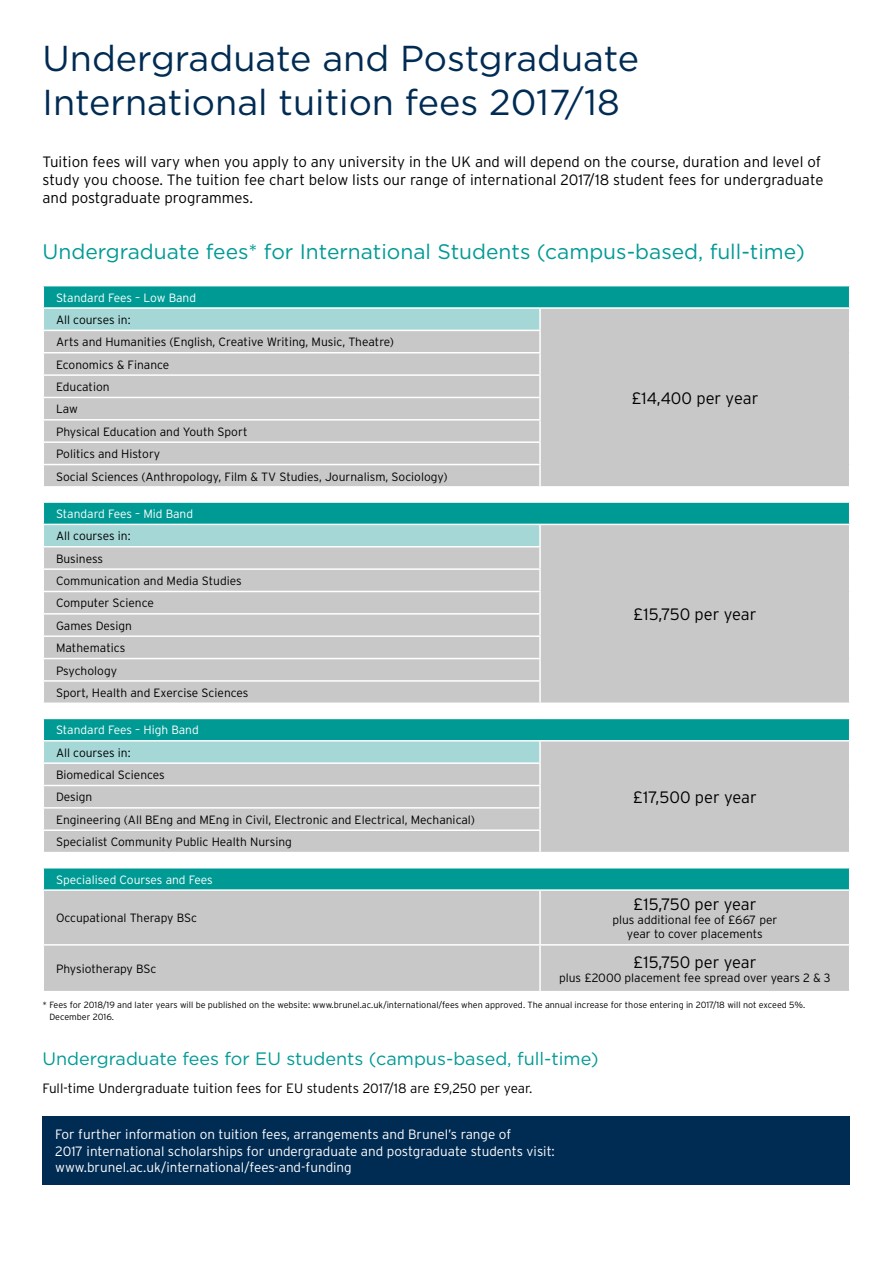
<style>
.page{position:relative;width:893px;height:1263px;background:#fff}
.page>*{position:absolute;margin:0;border:0;box-sizing:border-box;transform-origin:0 0}
.t1{font:36px/43.2px "Gotham";color:#002b53}
.Head{font:21px "Gotham";color:#009a95}
.Head-2{font:18px "Gotham";color:#009a95}
.Table_price{font:300 16.5px "Interstate";color:#000}
.Body{font:300 15px/18px "Interstate";color:#000}
.Body-2{font:300 13.5px/16.2px "Interstate";color:#fff}
.Body-3{font:300 13.5px "Interstate";color:#000}
.Placement{font:300 12px/14.4px "Interstate";color:#000;text-align:center}
.t2{font:300 12px "Interstate";color:#fff}
.t3{font:300 9px/12px "Interstate";color:#000}
</style>
<div class="page">
<div style="left:43px;top:286px;width:807px;height:22px;background:#009a95"></div>
<div style="left:44px;top:309px;width:805px;height:682px;background:#c8c8c8"></div>
<svg style="left:44px;top:488px;width:805px;height:13px"></svg>
<svg style="left:44px;top:503px;width:805px;height:386px;background:#a8c5c5"></svg>
<hr style="left:43px;top:307px;width:497px;height:2px;background:#fff">
<hr style="left:540px;top:307px;width:310px;height:2px;background:#fff">
<hr style="left:43px;top:330px;width:498px;height:1px;background:#fff">
<hr style="left:43px;top:352px;width:498px;height:1px;background:#fff">
<hr style="left:43px;top:374px;width:498px;height:2px;background:#fff">
<hr style="left:43px;top:397px;width:498px;height:1px;background:#fff">
<hr style="left:43px;top:419px;width:498px;height:2px;background:#fff">
<hr style="left:43px;top:441px;width:498px;height:2px;background:#fff">
<hr style="left:43px;top:464px;width:498px;height:1px;background:#fff">
<hr style="left:539px;top:547px;width:2px;height:21px;background:#fff">
<hr style="left:43px;top:568px;width:498px;height:2px;background:#fff">
<hr style="left:539px;top:570px;width:2px;height:21px;background:#fff">
<hr style="left:43px;top:591px;width:498px;height:1px;background:#fff">
<hr style="left:539px;top:592px;width:2px;height:21px;background:#fff">
<hr style="left:43px;top:613px;width:498px;height:2px;background:#fff">
<hr style="left:539px;top:615px;width:2px;height:20px;background:#fff">
<hr style="left:43px;top:635px;width:498px;height:2px;background:#fff">
<hr style="left:539px;top:637px;width:2px;height:21px;background:#fff">
<hr style="left:43px;top:658px;width:498px;height:1px;background:#fff">
<hr style="left:539px;top:659px;width:2px;height:21px;background:#fff">
<hr style="left:43px;top:680px;width:498px;height:2px;background:#fff">
<hr style="left:539px;top:682px;width:2px;height:20px;background:#fff">
<hr style="left:539px;top:764px;width:2px;height:21px;background:#fff">
<hr style="left:43px;top:785px;width:498px;height:1px;background:#fff">
<hr style="left:539px;top:786px;width:2px;height:21px;background:#fff">
<hr style="left:43px;top:807px;width:498px;height:2px;background:#fff">
<hr style="left:539px;top:809px;width:2px;height:20px;background:#fff">
<hr style="left:43px;top:829px;width:498px;height:2px;background:#fff">
<hr style="left:539px;top:831px;width:2px;height:21px;background:#fff">
<hr style="left:43px;top:889px;width:497px;height:2px;background:#fff">
<hr style="left:540px;top:889px;width:310px;height:2px;background:#fff">
<hr style="left:539px;top:891px;width:2px;height:53px;background:#fff">
<hr style="left:43px;top:944px;width:497px;height:1px;background:#fff">
<hr style="left:540px;top:944px;width:310px;height:1px;background:#fff">
<hr style="left:539px;top:945px;width:2px;height:46px;background:#fff">
<hr style="left:539px;top:309px;width:2px;height:21px;background:#fff">
<hr style="left:539px;top:331px;width:2px;height:21px;background:#fff">
<hr style="left:539px;top:353px;width:2px;height:21px;background:#fff">
<hr style="left:539px;top:376px;width:2px;height:21px;background:#fff">
<hr style="left:539px;top:398px;width:2px;height:21px;background:#fff">
<hr style="left:539px;top:421px;width:2px;height:20px;background:#fff">
<hr style="left:539px;top:443px;width:2px;height:21px;background:#fff">
<hr style="left:539px;top:465px;width:2px;height:21px;background:#fff">
<hr style="left:540px;top:524px;width:310px;height:1px;background:#fff">
<hr style="left:540px;top:740px;width:310px;height:1px;background:#fff">
<hr style="left:43px;top:524px;width:497px;height:1px;background:#fff">
<hr style="left:539px;top:525px;width:2px;height:21px;background:#fff">
<hr style="left:43px;top:546px;width:498px;height:1px;background:#fff">
<hr style="left:43px;top:740px;width:497px;height:1px;background:#fff">
<hr style="left:539px;top:741px;width:2px;height:21px;background:#fff">
<hr style="left:43px;top:762px;width:498px;height:2px;background:#fff">
<hr style="left:43px;top:486px;width:497px;height:2px;background:#fff">
<hr style="left:540px;top:486px;width:310px;height:2px;background:#fff">
<svg style="left:539px;top:488px;width:2px;height:13px"></svg>
<hr style="left:43px;top:501px;width:497px;height:2px;background:#fff">
<hr style="left:540px;top:501px;width:310px;height:2px;background:#fff">
<hr style="left:43px;top:702px;width:497px;height:2px;background:#fff">
<hr style="left:540px;top:702px;width:310px;height:2px;background:#fff">
<svg style="left:539px;top:704px;width:2px;height:14px"></svg>
<hr style="left:43px;top:718px;width:497px;height:1px;background:#fff">
<hr style="left:540px;top:718px;width:310px;height:1px;background:#fff">
<hr style="left:43px;top:852px;width:497px;height:1px;background:#fff">
<svg style="left:43px;top:286px;width:1px;height:583px"></svg>
<hr style="left:540px;top:852px;width:310px;height:1px;background:#fff">
<svg style="left:539px;top:853px;width:2px;height:14px"></svg>
<svg style="left:849px;top:286px;width:1px;height:583px"></svg>
<hr style="left:43px;top:867px;width:497px;height:1px;background:#fff">
<hr style="left:540px;top:867px;width:310px;height:1px;background:#fff">
<div style="left:43px;top:1116px;width:807px;height:68px;background:#002b53"></div>
<p class="t1" style="left:43px;top:36px;width:598px">Undergraduate and Postgraduate<br>International tuition fees 2017/18</p>
<p class="Body" style="left:43px;top:152px;width:782px">Tuition fees will vary when you apply to any university in the UK and will depend on the course, duration and level of study you choose. The tuition fee chart below lists our range of international 2017/18 student fees for undergraduate and postgraduate programmes.</p>
<p class="Head" style="left:43px;top:238px;width:764px">Undergraduate fees* for International Students (campus-based, full-time)</p>
<p class="t2" style="left:56px;top:290px;width:142px">Standard Fees – Low Band</p>
<p class="Placement" style="left:56px;top:312px;width:76px">All courses in:</p>
<p class="Placement" style="left:56px;top:335px;width:340px">Arts and Humanities (English, Creative Writing, Music, Theatre)</p>
<p class="Placement" style="left:56px;top:357px;width:115px">Economics &amp; Finance</p>
<p class="Placement" style="left:56px;top:380px;width:55px">Education</p>
<p class="Placement" style="left:56px;top:402px;width:23px">Law</p>
<p class="Placement" style="left:56px;top:424px;width:193px">Physical Education and Youth Sport</p>
<p class="Placement" style="left:56px;top:447px;width:106px">Politics and History</p>
<p class="Placement" style="left:56px;top:469px;width:393px">Social Sciences (Anthropology, Film &amp; TV Studies, Journalism, Sociology)</p>
<p class="t2" style="left:56px;top:506px;width:139px">Standard Fees – Mid Band</p>
<p class="Placement" style="left:56px;top:529px;width:76px">All courses in:</p>
<p class="Placement" style="left:56px;top:551px;width:49px">Business</p>
<p class="Placement" style="left:56px;top:574px;width:187px">Communication and Media Studies</p>
<p class="Placement" style="left:56px;top:596px;width:99px">Computer Science</p>
<p class="Placement" style="left:56px;top:618px;width:78px">Games Design</p>
<p class="Placement" style="left:56px;top:641px;width:71px">Mathematics</p>
<p class="Placement" style="left:56px;top:663px;width:63px">Psychology</p>
<p class="Placement" style="left:56px;top:685px;width:194px">Sport, Health and Exercise Sciences</p>
<p class="t2" style="left:56px;top:723px;width:144px">Standard Fees – High Band</p>
<p class="Placement" style="left:56px;top:745px;width:76px">All courses in:</p>
<p class="Placement" style="left:56px;top:768px;width:110px">Biomedical Sciences</p>
<p class="Placement" style="left:56px;top:790px;width:38px">Design</p>
<p class="Placement" style="left:56px;top:812px;width:420px">Engineering (All BEng and MEng in Civil, Electronic and Electrical, Mechanical)</p>
<p class="Placement" style="left:56px;top:835px;width:237px">Specialist Community Public Health Nursing</p>
<p class="t2" style="left:56px;top:872px;width:158px">Specialised Courses and Fees</p>
<p class="Placement" style="left:56px;top:911px;width:143px">Occupational Therapy BSc</p>
<p class="Table_price" style="left:631px;top:388px;width:129px">£14,400 per year</p>
<p class="Table_price" style="left:633px;top:605px;width:125px">£15,750 per year</p>
<p class="Table_price" style="left:633px;top:787px;width:125px">£17,500 per year</p>
<p class="Table_price" style="left:633px;top:894px;width:125px">£15,750 per year</p>
<p class="Placement" style="left:612px;top:912px;width:167px">plus additional fee of £667 per year to cover placements</p>
<p class="Placement" style="left:56px;top:961px;width:102px">Physiotherapy BSc</p>
<p class="Table_price" style="left:633px;top:952px;width:125px">£15,750 per year</p>
<p class="Placement" style="left:559px;top:970px;width:273px">plus £2000 placement fee spread over years 2 &amp; 3</p>
<p class="t3" style="left:49px;top:998px;width:757px;text-indent:-7px">* Fees for 2018/19 and later years will be published on the website: www.brunel.ac.uk/international/fees when approved. The annual increase for those entering in 2017/18 will not exceed 5%.<br>December 2016.</p>
<p class="Head-2" style="left:43px;top:1047px;width:558px">Undergraduate fees for EU students (campus-based, full-time)</p>
<p class="Body-3" style="left:43px;top:1080px;width:491px">Full-time Undergraduate tuition fees for EU students 2017/18 are £9,250 per year.</p>
<p class="Body-2" style="left:55px;top:1126px;width:501px">For further information on tuition fees, arrangements and Brunel’s range of<br>2017 international scholarships for undergraduate and postgraduate students visit: www.brunel.ac.uk/international/fees-and-funding</p>
</div>
